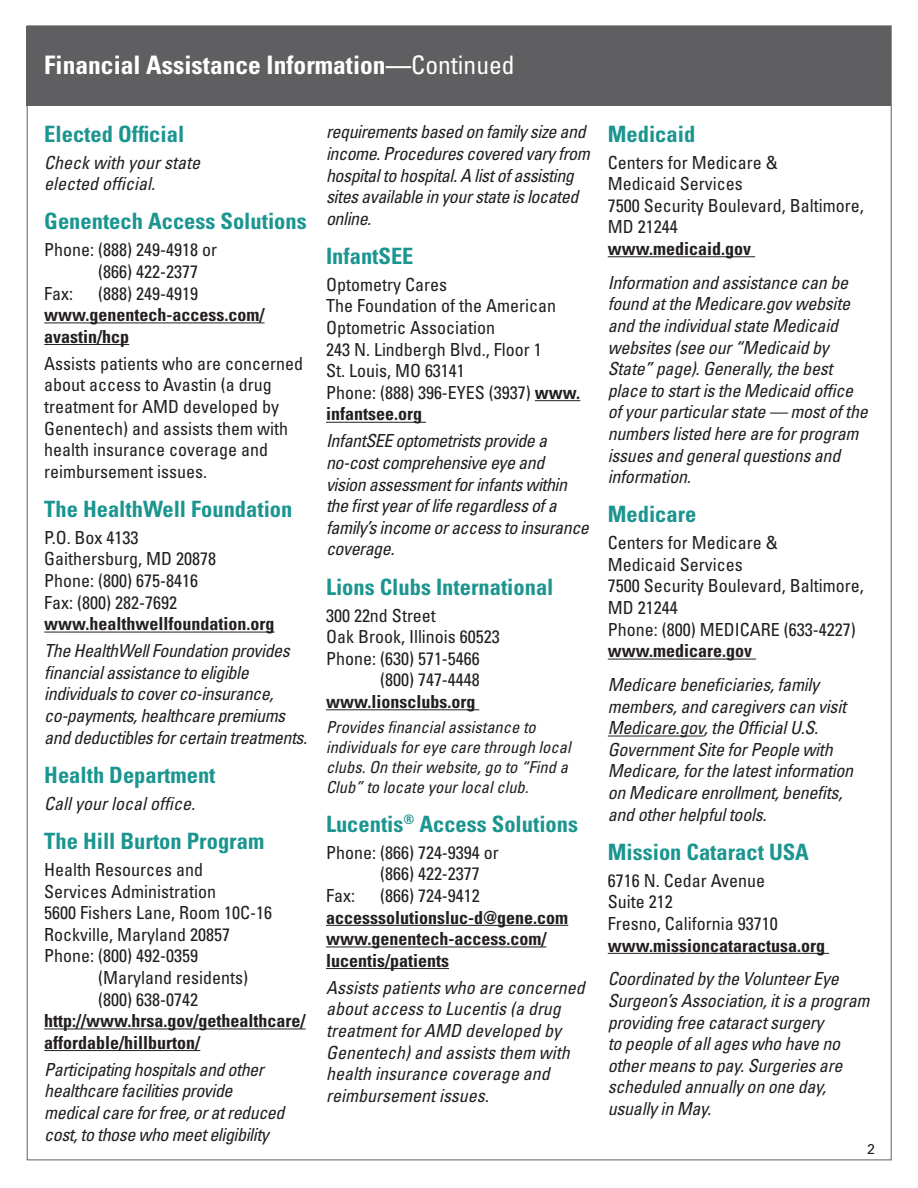
<style>
.page{position:relative;width:918px;height:1188px;background:#fff}
.page>*{position:absolute;margin:0;border:0;box-sizing:border-box;transform-origin:0 0}
.t1{font:700 condensed 25.5px "Univers LT Std";color:#fff}
.ITalic_description{font:700 condensed 22.5px "Univers LT Std";color:#1b9590}
.ITalic_description-2{font:italic condensed 18px/21.6px "Univers LT Std";letter-spacing:-.015em;color:#231f20}
.Body{font:condensed 18px/21.6px "Univers LT Std";color:#231f20}
.Body-2{font:700 condensed 18px/21.6px "Univers LT Std";color:#231f20}
.ITalic_description-3{font:condensed 18px/21.6px "Univers LT Std";color:#231f20}
.ITalic_description-4{font:italic condensed 16.5px/19.8px "Univers LT Std";color:#231f20}
.t2{font:14.25px "Univers LT Std";color:#231f20}
.s1{font-weight:400}
.s2{font-weight:700}
</style>
<div class="page">
<div style="left:26px;top:26px;width:865px;height:80px;background:#5f5f62"></div>
<hr style="left:44px;top:322px;width:221px;height:1px;background:#231f20">
<hr style="left:44px;top:344px;width:85px;height:1px;background:#231f20">
<hr style="left:44px;top:632px;width:231px;height:1px;background:#231f20">
<hr style="left:44px;top:1029px;width:262px;height:1px;background:#231f20">
<hr style="left:44px;top:1050px;width:156px;height:1px;background:#231f20">
<hr style="left:535px;top:400px;width:45px;height:1px;background:#231f20">
<hr style="left:326px;top:422px;width:100px;height:1px;background:#231f20">
<hr style="left:326px;top:709px;width:153px;height:1px;background:#231f20">
<hr style="left:326px;top:925px;width:242px;height:1px;background:#231f20">
<hr style="left:326px;top:947px;width:220px;height:1px;background:#231f20">
<hr style="left:326px;top:968px;width:123px;height:1px;background:#231f20">
<hr style="left:608px;top:256px;width:147px;height:1px;background:#231f20">
<hr style="left:608px;top:659px;width:148px;height:1px;background:#231f20">
<hr style="left:608px;top:736px;width:96px;height:1px;background:#231f20">
<hr style="left:608px;top:953px;width:221px;height:1px;background:#231f20">
<p class="t1" style="left:44px;top:50px;width:472px">Financial Assistance Information—<span class="s1">Continued</span></p>
<p class="ITalic_description" style="left:44px;top:120px;width:142px">Elected Official</p>
<p class="ITalic_description-2" style="left:44px;top:151px;width:157px">Check with your state elected official.</p>
<p class="ITalic_description" style="left:44px;top:208px;width:264px">Genentech Access Solutions</p>
<p class="Body" style="left:44px;top:239px;width:174px">Phone: (888) 249-4918 or</p>
<p class="Body" style="left:98px;top:260px;width:101px">(866) 422-2377</p>
<p class="Body" style="left:44px;top:282px;width:30px">Fax:</p>
<p class="Body" style="left:98px;top:282px;width:101px">(888) 249-4919</p>
<p class="Body-2" style="left:44px;top:304px;width:222px">www.genentech-access.com/ avastin/hcp</p>
<p class="ITalic_description-3" style="left:44px;top:352px;width:260px">Assists patients who are concerned about access to Avastin (a drug treatment for AMD developed by<br>Genentech) and assists them with health insurance coverage and reimbursement issues.</p>
<p class="ITalic_description" style="left:44px;top:495px;width:250px">The HealthWell Foundation</p>
<p class="Body" style="left:44px;top:526px;width:232px">P.O. Box 4133<br>Gaithersburg, MD 20878<br>Phone: (800) 675-8416<br>Fax: (800) 282-7692 <span class="s2">www.healthwellfoundation.org</span></p>
<p class="ITalic_description-2" style="left:44px;top:640px;width:264px">The HealthWell Foundation provides financial assistance to eligible individuals to cover co-insurance, co-payments, healthcare premiums and deductibles for certain treatments.</p>
<p class="ITalic_description" style="left:44px;top:761px;width:173px">Health Department</p>
<p class="ITalic_description-2" style="left:44px;top:793px;width:152px">Call your local office.</p>
<p class="ITalic_description" style="left:44px;top:827px;width:221px">The Hill Burton Program</p>
<p class="Body" style="left:44px;top:859px;width:160px">Health Resources and</p>
<p class="Body" style="left:44px;top:880px;width:173px">Services Administration</p>
<p class="Body" style="left:44px;top:902px;width:229px">5600 Fishers Lane, Room 10C-16</p>
<p class="Body" style="left:44px;top:923px;width:187px">Rockville, Maryland 20857</p>
<p class="Body" style="left:98px;top:945px;width:151px;text-indent:-54px">Phone: (800) 492-0359 (Maryland residents)</p>
<p class="Body" style="left:98px;top:988px;width:101px">(800) 638-0742</p>
<p class="Body-2" style="left:44px;top:1010px;width:263px">http://www.hrsa.gov/gethealthcare/ affordable/hillburton/</p>
<p class="ITalic_description-2" style="left:44px;top:1058px;width:242px">Participating hospitals and other healthcare facilities provide medical care for free, or at reduced cost, to those who meet eligibility</p>
<p class="ITalic_description-2" style="left:326px;top:121px;width:265px">requirements based on family size and income. Procedures covered vary from hospital to hospital. A list of assisting sites available in your state is located online.</p>
<p class="ITalic_description" style="left:326px;top:242px;width:89px">InfantSEE</p>
<p class="Body" style="left:326px;top:273px;width:122px">Optometry Cares</p>
<p class="Body" style="left:326px;top:295px;width:231px">The Foundation of the American<br>Optometric Association</p>
<p class="Body" style="left:326px;top:338px;width:217px">243 N. Lindbergh Blvd., Floor 1</p>
<p class="Body" style="left:326px;top:360px;width:140px">St. Louis, MO 63141</p>
<p class="Body" style="left:326px;top:381px;width:256px">Phone: (888) 396-EYES (3937) <span class="s2">www. infantsee.org</span></p>
<p class="ITalic_description-2" style="left:326px;top:430px;width:264px">InfantSEE optometrists provide a no-cost comprehensive eye and<br>vision assessment for infants within the first year of life regardless of a family’s income or access to insurance coverage.</p>
<p class="ITalic_description" style="left:326px;top:573px;width:229px">Lions Clubs International</p>
<p class="Body" style="left:326px;top:604px;width:111px">300 22nd Street</p>
<p class="Body" style="left:326px;top:626px;width:175px">Oak Brook, Illinois 60523</p>
<p class="Body" style="left:326px;top:647px;width:155px">Phone: (630) 571-5466</p>
<p class="Body" style="left:380px;top:669px;width:101px">(800) 747-4448</p>
<p class="Body-2" style="left:326px;top:691px;width:151px">www.lionsclubs.org</p>
<p class="ITalic_description-4" style="left:326px;top:717px;width:246px">Provides financial assistance to individuals for eye care through local clubs. On their website, go to “Find a Club” to locate your local club.</p>
<p class="ITalic_description" style="left:326px;top:810px;width:254px">Lucentis<sup>®</sup> Access Solutions</p>
<p class="Body" style="left:380px;top:841px;width:120px;text-indent:-54px">Phone: (866) 724-9394 or (866) 422-2377</p>
<p class="Body" style="left:326px;top:885px;width:30px">Fax:</p>
<p class="Body" style="left:380px;top:885px;width:101px">(866) 724-9412</p>
<p class="Body-2" style="left:326px;top:906px;width:244px">accesssolutionsluc-d@gene.com</p>
<p class="Body-2" style="left:326px;top:928px;width:222px">www.genentech-access.com/ lucentis/patients</p>
<p class="ITalic_description-2" style="left:326px;top:976px;width:260px">Assists patients who are concerned about access to Lucentis (a drug treatment for AMD developed by<br>Genentech) and assists them with health insurance coverage and reimbursement issues.</p>
<p class="ITalic_description" style="left:608px;top:120px;width:89px">Medicaid</p>
<p class="Body" style="left:608px;top:151px;width:171px">Centers for Medicare &amp;<br>Medicaid Services</p>
<p class="Body" style="left:608px;top:194px;width:257px">7500 Security Boulevard, Baltimore,<br>MD 21244</p>
<p class="Body-2" style="left:608px;top:238px;width:145px">www.medicaid.gov</p>
<p class="ITalic_description-2" style="left:608px;top:271px;width:261px">Information and assistance can be found at the Medicare.gov website and the individual state Medicaid websites (see our “Medicaid by<br>State” page). Generally, the best place to start is the Medicaid office of your particular state — most of the numbers listed here are for program issues and general questions and information.</p>
<p class="ITalic_description" style="left:608px;top:500px;width:90px">Medicare</p>
<p class="Body" style="left:608px;top:532px;width:171px">Centers for Medicare &amp;<br>Medicaid Services</p>
<p class="Body" style="left:608px;top:575px;width:257px">7500 Security Boulevard, Baltimore,<br>MD 21244</p>
<p class="Body" style="left:608px;top:618px;width:249px">Phone: (800) MEDICARE (633-4227)</p>
<p class="Body-2" style="left:608px;top:640px;width:146px">www.medicare.gov</p>
<p class="ITalic_description-2" style="left:608px;top:674px;width:247px">Medicare beneficiaries, family members, and caregivers can visit<br>Medicare.gov, the Official U.S.<br>Government Site for People with<br>Medicare, for the latest information on Medicare enrollment, benefits, and other helpful tools.</p>
<p class="ITalic_description" style="left:608px;top:838px;width:203px">Mission Cataract USA</p>
<p class="Body" style="left:608px;top:869px;width:159px">6716 N. Cedar Avenue</p>
<p class="Body" style="left:608px;top:891px;width:66px">Suite 212</p>
<p class="Body" style="left:608px;top:913px;width:171px">Fresno, California 93710</p>
<p class="Body-2" style="left:608px;top:934px;width:219px">www.missioncataractusa.org</p>
<p class="ITalic_description-2" style="left:608px;top:968px;width:263px">Coordinated by the Volunteer Eye<br>Surgeon’s Association, it is a program providing free cataract surgery<br>to people of all ages who have no other means to pay. Surgeries are scheduled annually on one day, usually in May.</p>
<p class="t2" style="left:867px;top:1141px;width:9px">2</p>
</div>
